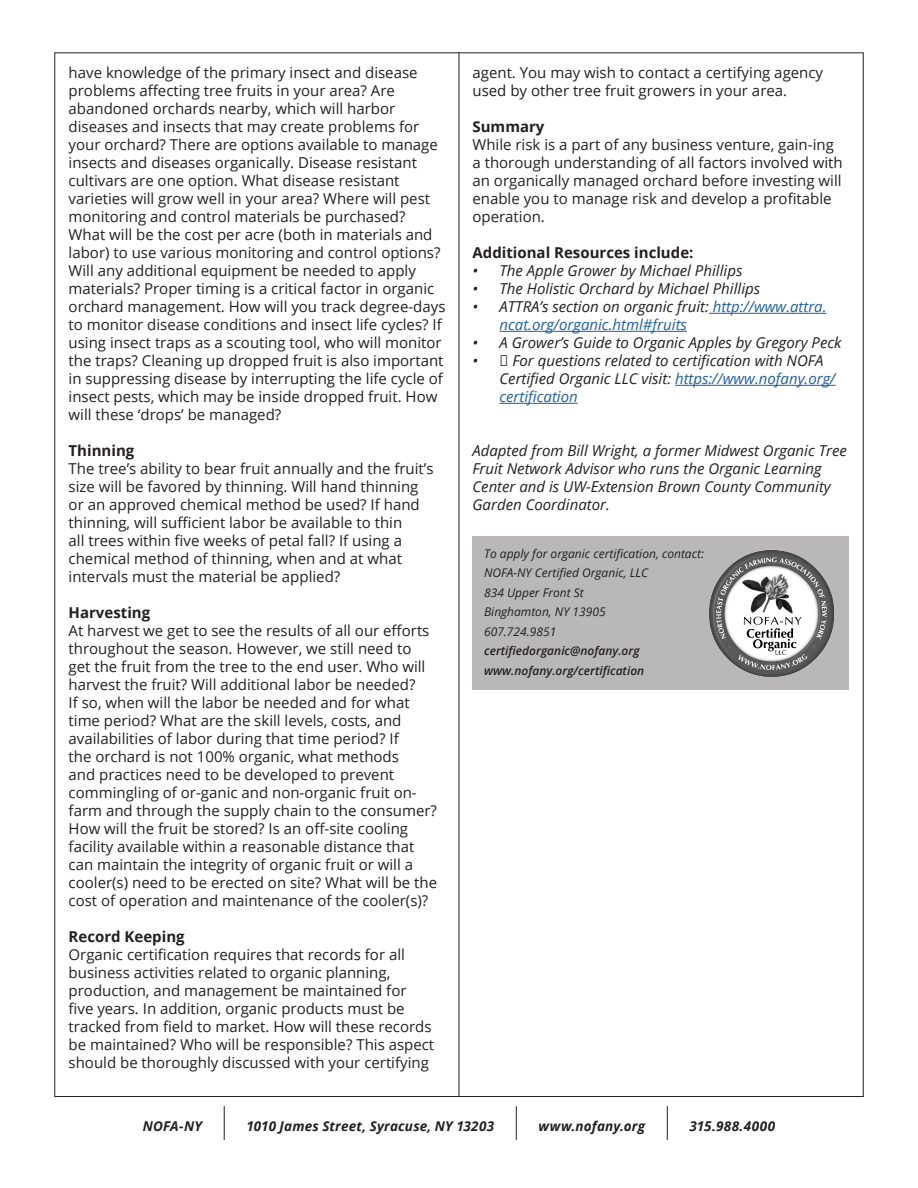
<style>
.page{position:relative;width:918px;height:1188px;background:#fff}
.page>*{position:absolute;margin:0;border:0;box-sizing:border-box;transform-origin:0 0}
.Content{font:15px/18px "Open Sans";color:#231f20}
.Content-2{font:italic 15px/18px "Open Sans";color:#231f20}
.t1{font:italic 15px/18px "Open Sans";color:#215e9f}
.Content-3{font:700 15px "Open Sans";color:#231f20}
.t2{font:italic 700 13.5px "Open Sans";letter-spacing:.015em;color:#231f20}
.t3{font:italic 12px "Open Sans";color:#231f20}
.t4{font:italic 600 12px "Open Sans";color:#231f20}
.s1{color:#231f20}
.s2{color:#215e9f}
</style>
<div class="page">
<hr style="left:516px;top:1106px;width:1px;height:34px;background:#231f20">
<hr style="left:667px;top:1106px;width:1px;height:34px;background:#231f20">
<hr style="left:224px;top:1106px;width:1px;height:34px;background:#231f20">
<div style="left:472px;top:536px;width:377px;height:154px;background:#b9b7b8"></div>
<hr style="left:709px;top:313px;width:118px;height:1px;background:#215e9f">
<hr style="left:500px;top:331px;width:187px;height:1px;background:#215e9f">
<hr style="left:675px;top:385px;width:161px;height:1px;background:#215e9f">
<hr style="left:500px;top:403px;width:78px;height:1px;background:#215e9f">
<hr style="left:459px;top:52px;width:1px;height:1044px;background:#231f20">
<img style="left:709px;top:550px;width:125px;height:127px">
<p class="Content" style="left:69px;top:63px;width:378px">have knowledge of the primary insect and disease problems affecting tree fruits in your area? Are abandoned orchards nearby, which will harbor diseases and insects that may create problems for your orchard? There are options available to manage insects and diseases organically. Disease resistant cultivars are one option. What disease resistant varieties will grow well in your area? Where will pest monitoring and control materials be purchased?<br>What will be the cost per acre (both in materials and labor) to use various monitoring and control options?<br>Will any additional equipment be needed to apply materials? Proper timing is a critical factor in organic orchard management. How will you track degree-days to monitor disease conditions and insect life cycles? If using insect traps as a scouting tool, who will monitor the traps? Cleaning up dropped fruit is also important in suppressing disease by interrupting the life cycle of insect pests, which may be inside dropped fruit. How will these ‘drops’ be managed?</p>
<p class="Content-3" style="left:69px;top:440px;width:67px">Thinning</p>
<p class="Content" style="left:69px;top:459px;width:367px">The tree’s ability to bear fruit annually and the fruit’s size will be favored by thinning. Will hand thinning or an approved chemical method be used? If hand thinning, will sufficient labor be available to thin<br>all trees within five weeks of petal fall? If using a chemical method of thinning, when and at what intervals must the material be applied?</p>
<p class="Content-3" style="left:69px;top:602px;width:83px">Harvesting</p>
<p class="Content" style="left:69px;top:621px;width:370px">At harvest we get to see the results of all our efforts throughout the season. However, we still need to get the fruit from the tree to the end user. Who will harvest the fruit? Will additional labor be needed?<br>If so, when will the labor be needed and for what time period? What are the skill levels, costs, and availabilities of labor during that time period? If<br>the orchard is not 100% organic, what methods<br>and practices need to be developed to prevent commingling of or-ganic and non-organic fruit on&shy;farm and through the supply chain to the consumer?<br>How will the fruit be stored? Is an off-site cooling facility available within a reasonable distance that can maintain the integrity of organic fruit or will a cooler(s) need to be erected on site? What will be the cost of operation and maintenance of the cooler(s)?</p>
<p class="Content-3" style="left:69px;top:926px;width:118px">Record Keeping</p>
<p class="Content" style="left:69px;top:945px;width:367px">Organic certification requires that records for all business activities related to organic planning, production, and management be maintained for five years. In addition, organic products must be tracked from field to market. How will these records be maintained? Who will be responsible? This aspect should be thoroughly discussed with your certifying</p>
<p class="Content" style="left:472px;top:63px;width:352px">agent. You may wish to contact a certifying agency used by other tree fruit growers in your area.</p>
<p class="Content-3" style="left:472px;top:116px;width:73px">Summary</p>
<p class="Content" style="left:472px;top:135px;width:372px">While risk is a part of any business venture, gain-ing a thorough understanding of all factors involved with an organically managed orchard before investing will enable you to manage risk and develop a profitable operation.</p>
<p class="Content-3" style="left:472px;top:242px;width:222px">Additional Resources include:</p>
<p class="Content-2" style="left:472px;top:261px;width:271px">• The Apple Grower by Michael Phillips</p>
<p class="Content-2" style="left:472px;top:279px;width:289px">• The Holistic Orchard by Michael Phillips</p>
<p class="t1" style="left:500px;top:297px;width:329px;text-indent:-27px"><span class="s1">• ATTRA’s section on organic fruit:</span> http://www.attra. ncat.org/organic.html#fruits</p>
<p class="Content-2" style="left:472px;top:333px;width:371px">• A Grower’s Guide to Organic Apples by Gregory Peck</p>
<p class="Content-2" style="left:500px;top:351px;width:338px;text-indent:-27px">• For questions related to certification with NOFA<br>Certified Organic LLC visit: <span class="s2">https://www.nofany.org/ certification</span></p>
<p class="Content-2" style="left:472px;top:441px;width:376px">Adapted from Bill Wright, a former Midwest Organic Tree Fruit Network Advisor who runs the Organic Learning Center and is UW-Extension Brown County Community Garden Coordinator.</p>
<p class="t3" style="left:484px;top:545px;width:221px">To apply for organic certification, contact:</p>
<p class="t3" style="left:484px;top:565px;width:166px">NOFA-NY Certified Organic, LLC</p>
<p class="t3" style="left:484px;top:584px;width:101px">834 Upper Front St</p>
<p class="t3" style="left:484px;top:604px;width:123px">Binghamton, NY 13905</p>
<p class="t3" style="left:484px;top:623px;width:74px">607.724.9851</p>
<p class="t4" style="left:484px;top:643px;width:157px">certifiedorganic@nofany.org</p>
<p class="t4" style="left:484px;top:662px;width:162px">www.nofany.org/certification</p>
<p class="t2" style="left:143px;top:1117px;width:61px">NOFA-NY</p>
<p class="t2" style="left:246px;top:1117px;width:249px">1010 James Street, Syracuse, NY 13203</p>
<p class="t2" style="left:538px;top:1117px;width:108px">www.nofany.org</p>
<p class="t2" style="left:689px;top:1117px;width:87px">315.988.4000</p>
</div>
